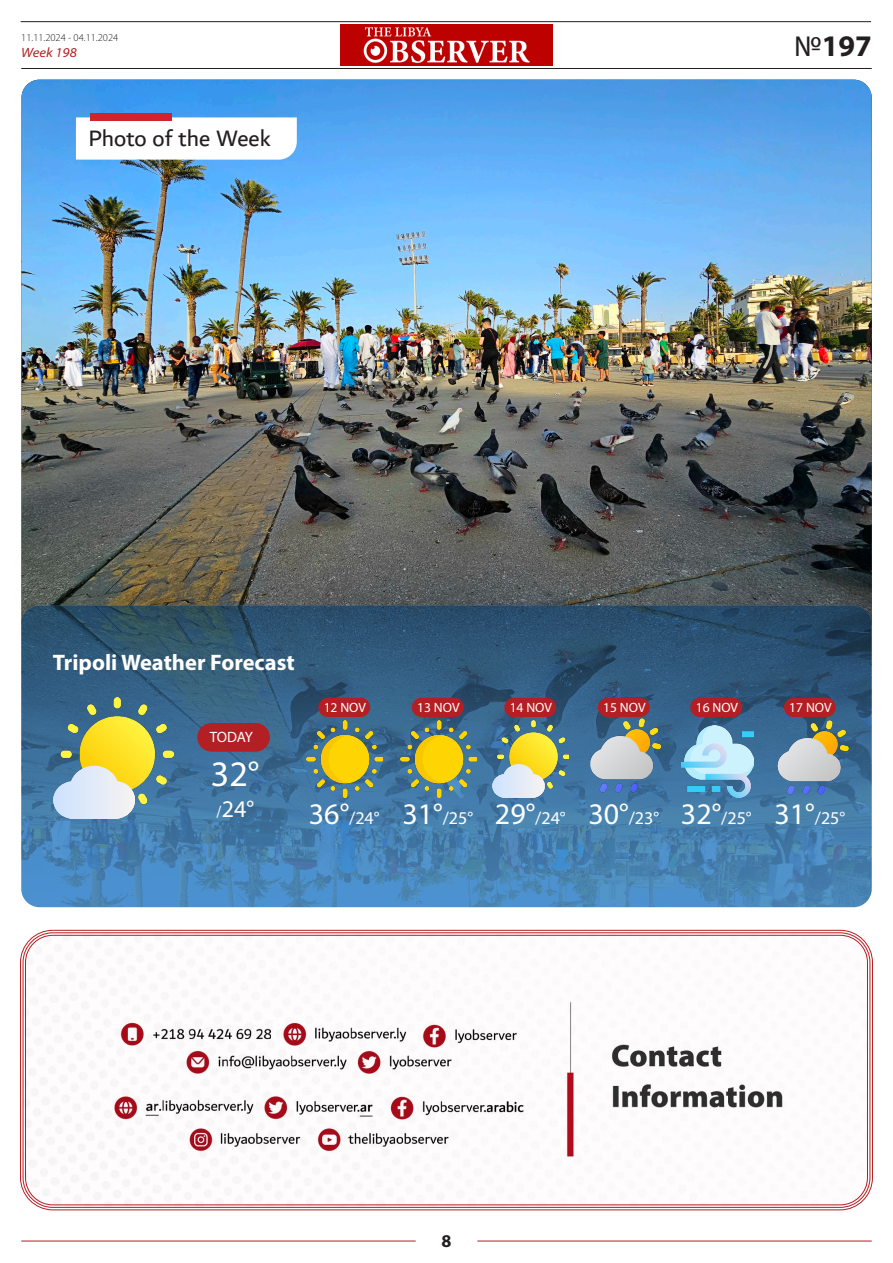
<style>
.page{position:relative;width:893px;height:1263px;background:#fff}
.page>*{position:absolute;margin:0;border:0;box-sizing:border-box;transform-origin:0 0}
.النص_01{font:36px "Myriad Pro";color:#fff}
.t1{font:700 30px "Myriad Pro";color:#231f20}
.النص{font:24px "Dubai";color:#231f20}
.النص_01-2{font:24px "Myriad Pro";color:#fff}
.العنوان_02{font:700 22.5px "Myriad Pro";color:#fff}
.النص_01-3{font:18px "Myriad Pro";color:#fff}
.t2{font:700 18px "Myriad Pro";color:#231f20}
.النص_01-4{font:15px "Myriad Pro";letter-spacing:-.02em;color:#fff}
.النص_01-5{font:13.5px "Myriad Pro";color:#fff}
.t3{font:italic 13.5px "Myriad Variable Concept";color:#b31f23}
.t4{font:10.5px "Myriad Variable Concept";color:#231f20}
.s1{font-weight:400}
.s2{font-family:"Adobe Arabic"}
.s3{font-size:30px}
</style>
<div class="page">
<img style="left:340px;top:25px;width:213px;height:40px">
<hr style="left:21px;top:1241px;width:395px;height:1px;background:#b31f23">
<hr style="left:21px;top:68px;width:851px;height:1px;background:#231f20">
<hr style="left:477px;top:1241px;width:395px;height:1px;background:#b31f23">
<hr style="left:21px;top:21px;width:850px;height:1px;background:#231f20">
<img style="left:22px;top:80px;width:850px;height:526px">
<img style="left:21px;top:606px;width:851px;height:301px">
<svg style="left:76px;top:117px;width:221px;height:43px"></svg>
<div style="left:90px;top:114px;width:82px;height:7px;background:#d1232a"></div>
<div style="left:318px;top:698px;width:52px;height:19px;background:#b31f23;border-radius:10px"></div>
<img style="left:307px;top:720px;width:76px;height:77px">
<div style="left:412px;top:698px;width:52px;height:19px;background:#b31f23;border-radius:10px"></div>
<img style="left:400px;top:720px;width:76px;height:77px">
<div style="left:504px;top:698px;width:52px;height:19px;background:#b31f23;border-radius:10px"></div>
<img style="left:493px;top:720px;width:76px;height:77px">
<div style="left:598px;top:698px;width:52px;height:19px;background:#b31f23;border-radius:10px"></div>
<img style="left:584px;top:711px;width:78px;height:90px">
<div style="left:690px;top:698px;width:52px;height:19px;background:#b31f23;border-radius:10px"></div>
<img style="left:681px;top:726px;width:72px;height:71px">
<div style="left:784px;top:698px;width:52px;height:19px;background:#b31f23;border-radius:10px"></div>
<img style="left:770px;top:713px;width:78px;height:90px">
<img style="left:23px;top:933px;width:847px;height:274px">
<div style="left:197px;top:723px;width:73px;height:29px;background:#b31f23;border-radius:14px"></div>
<img style="left:53px;top:697px;width:121px;height:121px">
<p class="t4" style="left:21px;top:31px;width:99px">11.11.2024 - 04.11.2024</p>
<p class="t3" style="left:21px;top:45px;width:57px">Week 198</p>
<p class="النص" style="left:88px;top:124px;width:184px">Photo of the Week</p>
<h2 class="t1" style="left:794px;top:27px;width:79px"><span class="s1">№</span>197</h2>
<p class="العنوان_02" style="left:53px;top:648px;width:244px">Tripoli Weather Forecast</p>
<p class="النص_01-4" style="left:210px;top:727px;width:45px">TODAY</p>
<p class="النص_01" style="left:211px;top:751px;width:50px">32°</p>
<p class="النص_01-2" style="left:216px;top:794px;width:40px"><span class="s2">/</span>24°</p>
<p class="النص_01-5" style="left:324px;top:699px;width:44px">12 NOV</p>
<p class="النص_01-3" style="left:309px;top:807px;width:72px"><span class="s3">36°</span>/24°</p>
<p class="النص_01-5" style="left:417px;top:699px;width:44px">13 NOV</p>
<p class="النص_01-5" style="left:510px;top:699px;width:44px">14 NOV</p>
<p class="النص_01-3" style="left:402px;top:807px;width:72px"><span class="s3">31°</span>/25°</p>
<p class="النص_01-3" style="left:495px;top:807px;width:72px"><span class="s3">29°</span>/24°</p>
<p class="النص_01-5" style="left:603px;top:699px;width:44px">15 NOV</p>
<p class="النص_01-5" style="left:696px;top:699px;width:44px">16 NOV</p>
<p class="النص_01-5" style="left:789px;top:699px;width:44px">17 NOV</p>
<p class="النص_01-3" style="left:588px;top:807px;width:72px"><span class="s3">30°</span>/23°</p>
<p class="النص_01-3" style="left:681px;top:807px;width:72px"><span class="s3">32°</span>/25°</p>
<p class="النص_01-3" style="left:774px;top:807px;width:72px"><span class="s3">31°</span>/25°</p>
<p class="t2" style="left:441px;top:1229px;width:11px">8</p>
</div>
